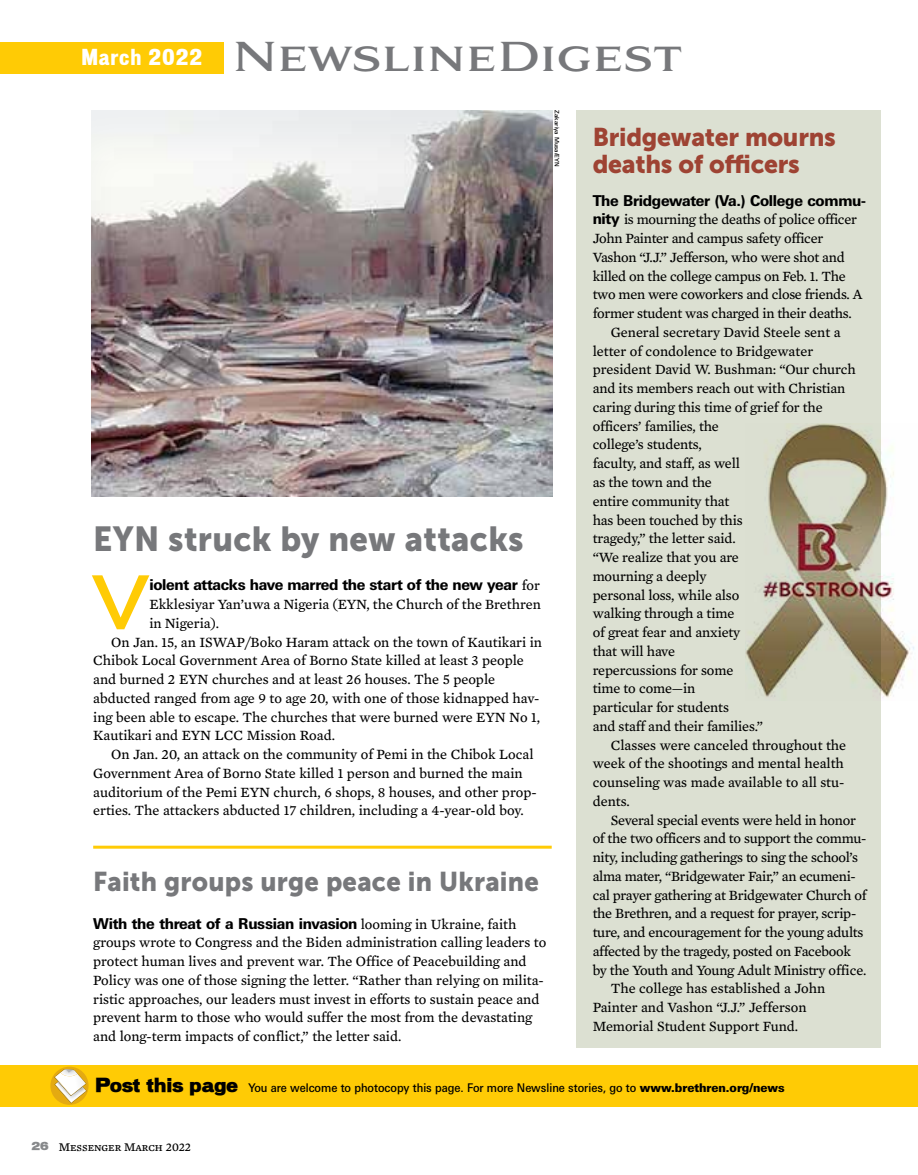
<style>
.page{position:relative;width:918px;height:1175px;background:#fff}
.page>*{position:absolute;margin:0;border:0;box-sizing:border-box;transform-origin:0 0}
.t1{font:700 74.7px "Dienstag";color:#ffcb05;scale:.92 1}
.t2{font:700 39.15px "Aviano Serif";color:#77787b;scale:.9 1}
.t3{font:34.5px "Museo Sans 900";letter-spacing:.01em;color:#77787b;scale:.95 1}
.t4{font:27px "Museo Sans 900";letter-spacing:.01em;color:#77787b;scale:.95 1}
.t5{font:25.5px/27px "Museo Sans 900";letter-spacing:-.01em;color:#9e4333}
.t6{font:800 15px "LT Univers";letter-spacing:-.02em;color:#000;scale:.94 1}
.t7{font:14.4px/18.8px "Mercury Text G3";letter-spacing:-.005em;color:#000}
.t8{font:500 12px "LT Univers";color:#000;scale:.9 1}
.t9{font:12px "Mercury Text G4 Roman SC";color:#000}
.t10{font:500 6px "LT Univers";color:#000}
.s1{font-family:"Mercury Text G3";font-weight:400;font-size:14.4px}
.s2{font-family:"LT Univers";font-weight:800;font-size:15px}
.s3{font-family:"Vonnes";font-weight:900;font-size:18.3px}
.s4{font-weight:900}
.s5{font-family:"Vonnes";font-weight:900;font-size:10.5px;color:#87898b}
</style>
<div class="page">
<div style="left:577px;top:110px;width:304px;height:937px;background:#dce0d2"></div>
<div style="left:0;top:1065px;width:918px;height:41px;background:#ffcb05"></div>
<div style="left:50px;top:1066px;width:39px;height:38px;background:#e4aa11;border-radius:50%"></div>
<svg style="left:54px;top:1069px;width:33px;height:34px"></svg>
<div style="left:0;top:42px;width:223px;height:32px;background:#ffcb05"></div>
<div style="left:91px;top:109px;width:462px;height:389px;background:#042e49;opacity:.06"></div>
<hr style="left:93px;top:845px;width:459px;height:3px;background:#ffcb05">
<img style="left:745px;top:423px;width:170px;height:275px">
<h2 class="t2" style="left:81px;top:31px;width:670px"><sup>March</sup> <sup>2022</sup> NewslineDigest</h2>
<p class="t10" style="left:560px;top:110px;width:58px;rotate:90deg">Zakariya Musa/EYN</p>
<h3 class="t3" style="left:93px;top:519px;width:455px">EYN struck by new attacks</h3>
<h1 class="t1" style="left:93px;top:553px;width:61px">V</h1>
<p class="t6" style="left:149px;top:576px;width:417px">iolent attacks have marred the start of the new year <span class="s1">for</span></p>
<p class="t7" style="left:149px;top:595px;width:393px">Ekklesiyar Yan’uwa a Nigeria (EYN, the Church of the Brethren</p>
<p class="t7" style="left:149px;top:613px;width:71px">in Nigeria).</p>
<p class="t7" style="left:111px;top:632px;width:432px">On Jan. 15, an ISWAP/Boko Haram attack on the town of Kautikari in</p>
<p class="t7" style="left:93px;top:651px;width:432px">Chibok Local Government Area of Borno State killed at least 3 people</p>
<p class="t7" style="left:93px;top:670px;width:403px">and burned 2 EYN churches and at least 26 houses. The 5 people</p>
<p class="t7" style="left:93px;top:688px;width:448px">abducted ranged from age 9 to age 20, with one of those kidnapped hav-</p>
<p class="t7" style="left:93px;top:707px;width:448px">ing been able to escape. The churches that were burned were EYN No 1,</p>
<p class="t7" style="left:93px;top:726px;width:243px">Kautikari and EYN LCC Mission Road.</p>
<p class="t7" style="left:111px;top:745px;width:424px">On Jan. 20, an attack on the community of Pemi in the Chibok Local</p>
<p class="t7" style="left:93px;top:763px;width:431px">Government Area of Borno State killed 1 person and burned the main</p>
<p class="t7" style="left:93px;top:782px;width:445px">auditorium of the Pemi EYN church, 6 shops, 8 houses, and other prop-</p>
<p class="t7" style="left:93px;top:801px;width:432px">erties. The attackers abducted 17 children, including a 4-year-old boy.</p>
<h3 class="t4" style="left:93px;top:866px;width:471px">Faith groups urge peace in Ukraine</h3>
<p class="t6" style="left:93px;top:914px;width:452px">With the threat of a Russian invasion <span class="s1">looming in Ukraine, faith</span></p>
<p class="t7" style="left:93px;top:933px;width:455px">groups wrote to Congress and the Biden administration calling leaders to protect human lives and prevent war. The Office of Peacebuilding and Policy was one of those signing the letter. “Rather than relying on milita&shy;ristic approaches, our leaders must invest in efforts to sustain peace and prevent harm to those who would suffer the most from the devastating and long-term impacts of conflict,” the letter said.</p>
<h3 class="t5" style="left:593px;top:124px;width:245px">Bridgewater mourns deaths of officers</h3>
<p class="t6" style="left:593px;top:191px;width:292px">The Bridgewater (Va.) College commu-</p>
<p class="t7" style="left:593px;top:210px;width:266px"><span class="s2">nity</span> is mourning the deaths of police officer</p>
<p class="t7" style="left:593px;top:229px;width:232px">John Painter and campus safety officer</p>
<p class="t7" style="left:593px;top:248px;width:254px">Vashon “J.J.” Jefferson, who were shot and</p>
<p class="t7" style="left:593px;top:266px;width:255px">killed on the college campus on Feb. 1. The</p>
<p class="t7" style="left:593px;top:285px;width:271px">two men were coworkers and close friends. A</p>
<p class="t7" style="left:593px;top:304px;width:261px">former student was charged in their deaths.</p>
<p class="t7" style="left:611px;top:323px;width:231px">General secretary David Steele sent a</p>
<p class="t7" style="left:593px;top:341px;width:222px">letter of condolence to Bridgewater</p>
<p class="t7" style="left:593px;top:360px;width:265px">president David W. Bushman: “Our church</p>
<p class="t7" style="left:593px;top:379px;width:254px">and its members reach out with Christian</p>
<p class="t7" style="left:593px;top:398px;width:232px">caring during this time of grief for the</p>
<p class="t7" style="left:593px;top:416px;width:128px">officers’ families, the</p>
<p class="t7" style="left:593px;top:435px;width:111px">college’s students,</p>
<p class="t7" style="left:593px;top:454px;width:149px">faculty, and staff, as well</p>
<p class="t7" style="left:593px;top:473px;width:121px">as the town and the</p>
<p class="t7" style="left:593px;top:491px;width:138px">entire community that</p>
<p class="t7" style="left:593px;top:510px;width:151px">has been touched by this</p>
<p class="t7" style="left:593px;top:529px;width:145px">tragedy,” the letter said.</p>
<p class="t7" style="left:593px;top:548px;width:148px">“We realize that you are</p>
<p class="t7" style="left:593px;top:566px;width:115px">mourning a deeply</p>
<p class="t7" style="left:593px;top:585px;width:148px">personal loss, while also</p>
<p class="t7" style="left:593px;top:604px;width:143px">walking through a time</p>
<p class="t7" style="left:593px;top:623px;width:149px">of great fear and anxiety</p>
<p class="t7" style="left:593px;top:641px;width:84px">that will have</p>
<p class="t7" style="left:593px;top:660px;width:142px">repercussions for some</p>
<p class="t7" style="left:593px;top:679px;width:104px">time to come—in</p>
<p class="t7" style="left:593px;top:698px;width:138px">particular for students</p>
<p class="t7" style="left:593px;top:716px;width:172px">and staff and their families.”</p>
<p class="t7" style="left:611px;top:735px;width:237px">Classes were canceled throughout the</p>
<p class="t7" style="left:593px;top:754px;width:253px">week of the shootings and mental health</p>
<p class="t7" style="left:593px;top:773px;width:253px">counseling was made available to all stu-</p>
<p class="t7" style="left:593px;top:791px;width:39px">dents.</p>
<p class="t7" style="left:611px;top:810px;width:247px">Several special events were held in honor</p>
<p class="t7" style="left:593px;top:829px;width:275px">of the two officers and to support the commu-</p>
<p class="t7" style="left:593px;top:848px;width:267px">nity, including gatherings to sing the school’s</p>
<p class="t7" style="left:593px;top:866px;width:265px">alma mater, “Bridgewater Fair,” an ecumeni-</p>
<p class="t7" style="left:593px;top:885px;width:275px">cal prayer gathering at Bridgewater Church of</p>
<p class="t7" style="left:593px;top:904px;width:265px">the Brethren, and a request for prayer, scrip-</p>
<p class="t7" style="left:593px;top:923px;width:272px">ture, and encouragement for the young adults</p>
<p class="t7" style="left:593px;top:941px;width:260px">affected by the tragedy, posted on Facebook</p>
<p class="t7" style="left:593px;top:960px;width:275px">by the Youth and Young Adult Ministry office.</p>
<p class="t7" style="left:611px;top:979px;width:216px">The college has established a John</p>
<p class="t7" style="left:593px;top:998px;width:215px">Painter and Vashon “J.J.” Jefferson</p>
<p class="t7" style="left:593px;top:1016px;width:207px">Memorial Student Support Fund.</p>
<p class="t8" style="left:95px;top:1080px;width:768px"><span class="s3">Post this page</span> You are welcome to photocopy this page. For more Newsline stories, go to <span class="s4">www.brethren.org/news</span></p>
<p class="t9" style="left:31px;top:1139px;width:161px"><span class="s5">26</span> Messenger March 2022</p>
</div>
